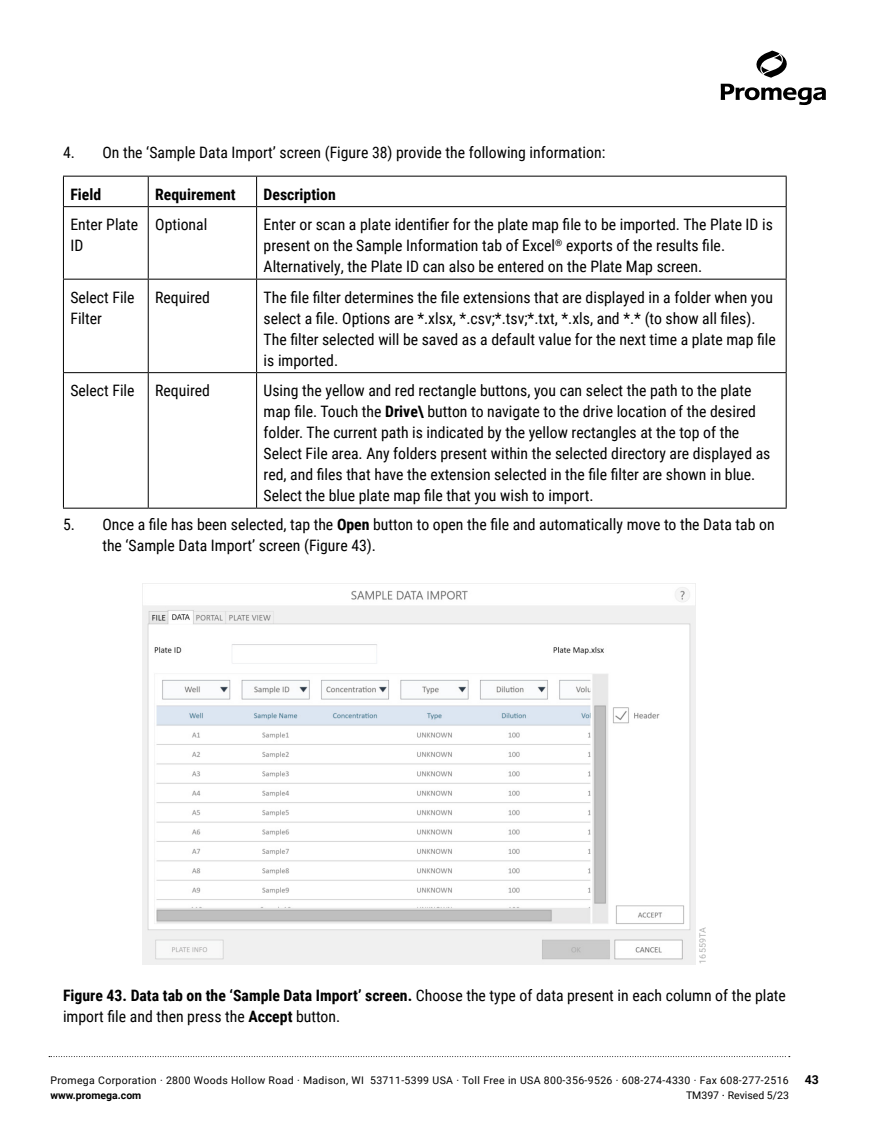
<style>
.page{position:relative;width:882px;height:1134px;background:#fff}
.page>*{position:absolute;margin:0;border:0;box-sizing:border-box;transform-origin:0 0}
.t1{font:15.75px/21px "Roboto Condensed";color:#000}
.t2{font:700 15.75px "Roboto Condensed";color:#000}
.t3{font:700 12.25px "Roboto";color:#000}
.t4{font:10.5px "Roboto";letter-spacing:.035em;color:#000}
.t5{font:10.5px "Roboto";color:#000}
.t6{font:700 10.5px "Roboto";color:#000}
.t7{font:8.92px "Roboto";letter-spacing:.01em;color:#b0b1b1}
.s1{font-weight:700}
.s2{font-family:"Calibri";font-size:12.25px}
</style>
<div class="page">
<svg style="left:756px;top:51px;width:31px;height:27px"></svg>
<svg style="left:721px;top:84px;width:105px;height:21px"></svg>
<svg style="left:49px;top:1056px;width:741px;height:1px"></svg>
<hr style="left:63px;top:176px;width:85px;height:1px;background:#000">
<svg style="left:63px;top:177px;width:1px;height:29px"></svg>
<hr style="left:148px;top:176px;width:109px;height:1px;background:#000">
<svg style="left:148px;top:177px;width:1px;height:29px"></svg>
<hr style="left:257px;top:176px;width:530px;height:1px;background:#000">
<svg style="left:256px;top:177px;width:1px;height:29px"></svg>
<svg style="left:786px;top:177px;width:1px;height:29px"></svg>
<hr style="left:63px;top:206px;width:85px;height:1px;background:#000">
<hr style="left:63px;top:207px;width:1px;height:72px;background:#000">
<hr style="left:148px;top:206px;width:109px;height:1px;background:#000">
<hr style="left:148px;top:207px;width:1px;height:72px;background:#000">
<hr style="left:257px;top:206px;width:530px;height:1px;background:#000">
<hr style="left:256px;top:207px;width:1px;height:72px;background:#000">
<hr style="left:786px;top:207px;width:1px;height:72px;background:#000">
<hr style="left:63px;top:279px;width:85px;height:1px;background:#000">
<hr style="left:63px;top:280px;width:1px;height:92px;background:#000">
<hr style="left:148px;top:279px;width:109px;height:1px;background:#000">
<hr style="left:148px;top:280px;width:1px;height:92px;background:#000">
<hr style="left:257px;top:279px;width:530px;height:1px;background:#000">
<hr style="left:256px;top:280px;width:1px;height:92px;background:#000">
<hr style="left:786px;top:280px;width:1px;height:92px;background:#000">
<hr style="left:63px;top:372px;width:85px;height:1px;background:#000">
<hr style="left:63px;top:373px;width:1px;height:135px;background:#000">
<hr style="left:148px;top:372px;width:109px;height:1px;background:#000">
<hr style="left:148px;top:373px;width:1px;height:135px;background:#000">
<hr style="left:257px;top:372px;width:530px;height:1px;background:#000">
<hr style="left:256px;top:373px;width:1px;height:135px;background:#000">
<hr style="left:786px;top:373px;width:1px;height:135px;background:#000">
<hr style="left:63px;top:508px;width:85px;height:1px;background:#000">
<hr style="left:148px;top:508px;width:109px;height:1px;background:#000">
<hr style="left:257px;top:508px;width:530px;height:1px;background:#000">
<img style="left:142px;top:583px;width:553px;height:381px">
<p class="t1" style="left:63px;top:142px;width:544px">4. On the ‘Sample Data Import’ screen (Figure 38) provide the following information:</p>
<p class="t2" style="left:70px;top:183px;width:32px">Field</p>
<p class="t2" style="left:155px;top:183px;width:82px">Requirement</p>
<p class="t2" style="left:264px;top:183px;width:74px">Description</p>
<p class="t1" style="left:70px;top:213px;width:69px">Enter Plate<br>ID</p>
<p class="t1" style="left:155px;top:213px;width:54px">Optional</p>
<p class="t1" style="left:264px;top:213px;width:511px">Enter or scan a plate identifier for the plate map file to be imported. The Plate ID is present on the Sample Information tab of Excel<sup>®</sup> exports of the results file.<br>Alternatively, the Plate ID can also be entered on the Plate Map screen.</p>
<p class="t1" style="left:70px;top:286px;width:66px">Select File<br>Filter</p>
<p class="t1" style="left:155px;top:286px;width:56px">Required</p>
<p class="t1" style="left:264px;top:286px;width:514px">The file filter determines the file extensions that are displayed in a folder when you select a file. Options are *.xlsx, *.csv;*.tsv;*.txt, *.xls, and *.* (to show all files).<br>The filter selected will be saved as a default value for the next time a plate map file is imported.</p>
<p class="t1" style="left:70px;top:379px;width:66px">Select File</p>
<p class="t1" style="left:155px;top:379px;width:56px">Required</p>
<p class="t1" style="left:264px;top:379px;width:508px">Using the yellow and red rectangle buttons, you can select the path to the plate map file. Touch the <span class="s1">Drive\</span> button to navigate to the drive location of the desired folder. The current path is indicated by the yellow rectangles at the top of the Select File area. Any folders present within the selected directory are displayed as red, and files that have the extension selected in the file filter are shown in blue.<br>Select the blue plate map file that you wish to import.</p>
<p class="t1" style="left:102px;top:514px;width:674px;text-indent:-39px">5. Once a file has been selected, tap the <span class="s1">Open</span> button to open the file and automatically move to the Data tab on the ‘Sample Data Import’ screen (Figure 43).</p>
<p class="t7" style="left:697px;top:964px;width:38px;rotate:-90deg">16559TA</p>
<p class="t1" style="left:63px;top:984px;width:724px"><span class="s1">Figure 43. Data tab on the ‘Sample Data Import’ screen.</span> Choose the type of data present in each column of the plate import file and then press the <span class="s1">Accept</span> button.</p>
<p class="t4" style="left:50px;top:1073px;width:740px">Promega Corporation · 2800 Woods Hollow Road · Madison, WI 53711-5399 USA · Toll Free in USA 800-356-9526 · 608-274-4330 · Fax 608-277-2516</p>
<p class="t3" style="left:805px;top:1071px;width:16px">43</p>
<p class="t6" style="left:50px;top:1087px;width:93px">www.promega.com</p>
<p class="t5" style="left:686px;top:1087px;width:104px">TM397 <span class="s2">·</span> Revised 5/23</p>
</div>
